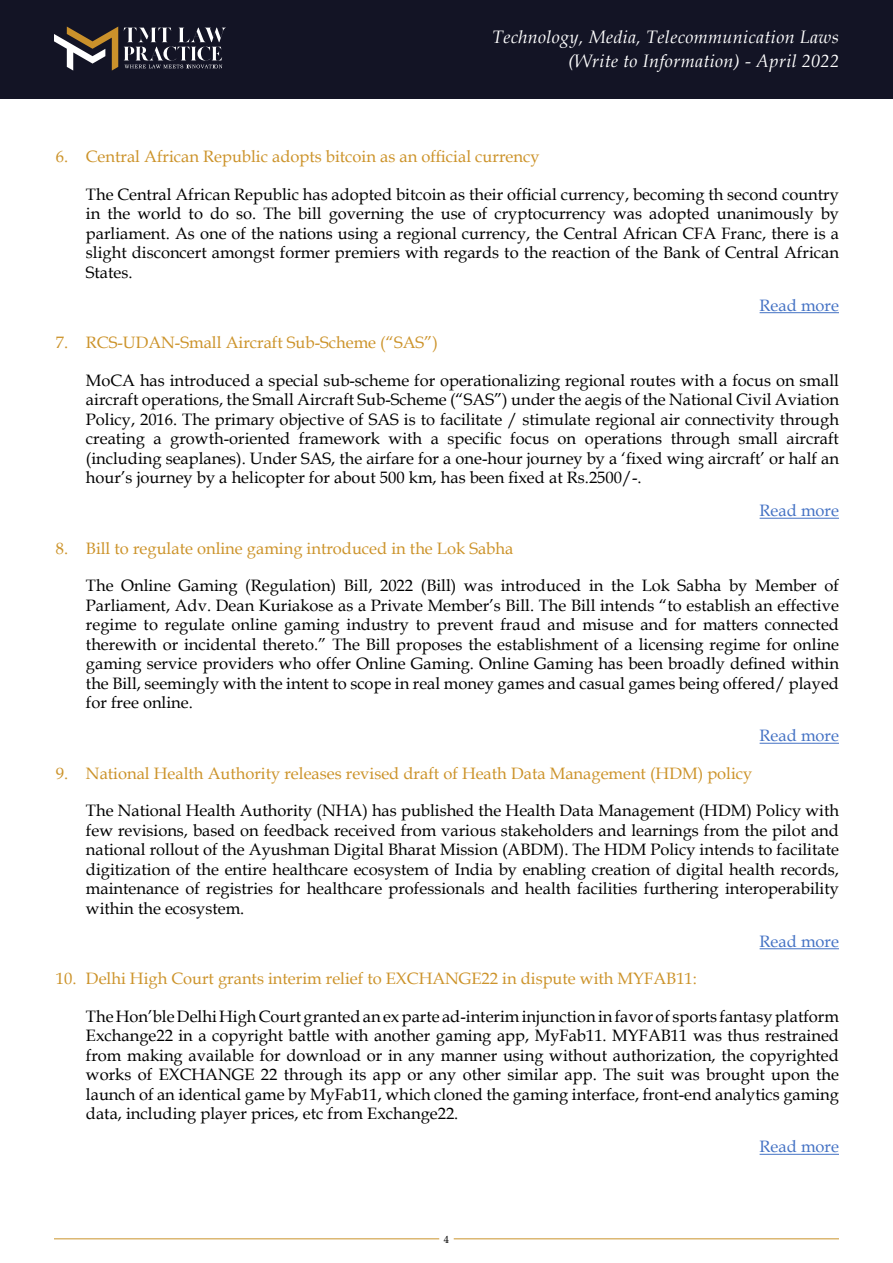
<style>
.page{position:relative;width:893px;height:1263px;background:#fff}
.page>*{position:absolute;margin:0;border:0;box-sizing:border-box;transform-origin:0 0}
.t1{font:italic 18px/24px "Book Antiqua";letter-spacing:.02em;color:#fff;text-align:right}
.t2{font:16.5px/19.5px "Book Antiqua";color:#000;text-align:justify}
.t3{font:16.5px "Book Antiqua";color:#cc932a}
.t4{font:16.5px "Book Antiqua";color:#4472c4}
.t5{font:10.5px "Book Antiqua";color:#000}
</style>
<div class="page">
<hr style="left:54px;top:1238px;width:385px;height:1px;background:#ca942b">
<hr style="left:454px;top:1238px;width:385px;height:1px;background:#ca942b">
<hr style="left:760px;top:312px;width:79px;height:1px;background:#4472c4">
<hr style="left:760px;top:518px;width:79px;height:1px;background:#4472c4">
<hr style="left:760px;top:743px;width:79px;height:1px;background:#4472c4">
<hr style="left:760px;top:948px;width:79px;height:1px;background:#4472c4">
<hr style="left:760px;top:1154px;width:79px;height:1px;background:#4472c4">
<div style="left:0;top:0;width:893px;height:99px;background:#131425"></div>
<svg style="left:54px;top:27px;width:64px;height:44px"></svg>
<svg style="left:124px;top:28px;width:101px;height:40px"></svg>
<p class="t1" style="left:492px;top:24px;width:348px">Technology, Media, Telecommunication Laws (Write to Information) - April 2022</p>
<p class="t3" style="left:56px;top:145px;width:485px">6. Central African Republic adopts bitcoin as an official currency</p>
<p class="t2" style="left:86px;top:184px;width:754px">The Central African Republic has adopted bitcoin as their official currency, becoming th second country in the world to do so. The bill governing the use of cryptocurrency was adopted unanimously by parliament. As one of the nations using a regional currency, the Central African CFA Franc, there is a slight disconcert amongst former premiers with regards to the reaction of the Bank of Central African States.</p>
<p class="t4" style="left:760px;top:293px;width:81px">Read more</p>
<p class="t3" style="left:56px;top:331px;width:383px">7. RCS-UDAN-Small Aircraft Sub-Scheme (“SAS”)</p>
<p class="t2" style="left:86px;top:370px;width:754px">MoCA has introduced a special sub-scheme for operationalizing regional routes with a focus on small aircraft operations, the Small Aircraft Sub-Scheme (“SAS”) under the aegis of the National Civil Aviation Policy, 2016. The primary objective of SAS is to facilitate / stimulate regional air connectivity through creating a growth-oriented framework with a specific focus on operations through small aircraft (including seaplanes). Under SAS, the airfare for a one-hour journey by a ‘fixed wing aircraft’ or half an hour’s journey by a helicopter for about 500 km, has been fixed at Rs.2500/-.</p>
<p class="t4" style="left:760px;top:499px;width:81px">Read more</p>
<p class="t3" style="left:56px;top:536px;width:459px">8. Bill to regulate online gaming introduced in the Lok Sabha</p>
<p class="t2" style="left:86px;top:575px;width:754px">The Online Gaming (Regulation) Bill, 2022 (Bill) was introduced in the Lok Sabha by Member of Parliament, Adv. Dean Kuriakose as a Private Member’s Bill. The Bill intends “to establish an effective regime to regulate online gaming industry to prevent fraud and misuse and for matters connected therewith or incidental thereto.” The Bill proposes the establishment of a licensing regime for online gaming service providers who offer Online Gaming. Online Gaming has been broadly defined within the Bill, seemingly with the intent to scope in real money games and casual games being offered/ played for free online.</p>
<p class="t4" style="left:760px;top:724px;width:81px">Read more</p>
<p class="t3" style="left:56px;top:761px;width:698px">9. National Health Authority releases revised draft of Heath Data Management (HDM) policy</p>
<p class="t2" style="left:86px;top:800px;width:754px">The National Health Authority (NHA) has published the Health Data Management (HDM) Policy with few revisions, based on feedback received from various stakeholders and learnings from the pilot and national rollout of the Ayushman Digital Bharat Mission (ABDM). The HDM Policy intends to facilitate digitization of the entire healthcare ecosystem of India by enabling creation of digital health records, maintenance of registries for healthcare professionals and health facilities furthering interoperability within the ecosystem.</p>
<p class="t4" style="left:760px;top:929px;width:81px">Read more</p>
<p class="t3" style="left:56px;top:967px;width:642px">10. Delhi High Court grants interim relief to EXCHANGE22 in dispute with MYFAB11:</p>
<p class="t2" style="left:86px;top:1006px;width:754px">The Hon’ble Delhi High Court granted an ex parte ad-interim injunction in favor of sports fantasy platform Exchange22 in a copyright battle with another gaming app, MyFab11. MYFAB11 was thus restrained from making available for download or in any manner using without authorization, the copyrighted works of EXCHANGE 22 through its app or any other similar app. The suit was brought upon the launch of an identical game by MyFab11, which cloned the gaming interface, front-end analytics gaming data, including player prices, etc from Exchange22.</p>
<p class="t4" style="left:760px;top:1135px;width:81px">Read more</p>
<p class="t5" style="left:444px;top:1232px;width:7px">4</p>
</div>
